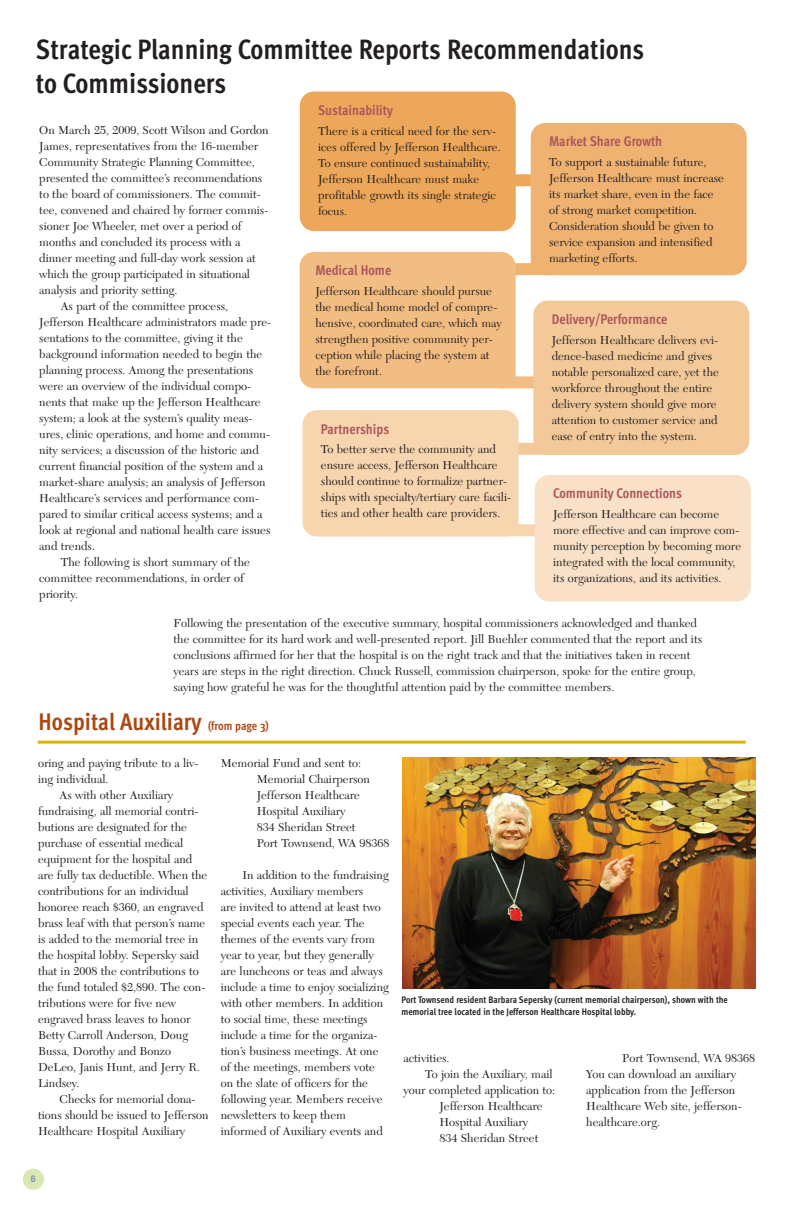
<style>
.page{position:relative;width:792px;height:1224px;background:#fff}
.page>*{position:absolute;margin:0;border:0;box-sizing:border-box;transform-origin:0 0}
.t1{font:700 28px/33.6px "Meta Cond";color:#231f20}
.t2{font:700 24px "Meta Cond";color:#ab4811}
.t3{font:700 14px "Meta Cond";color:#ac565b}
.t4{font:12px/16px "New Caledonia LT";color:#231f20}
.t5{font:700 9.5px/11.4px "Meta Cond";color:#231f20}
.t6{font:700 9px "Trade Gothic";color:#7b8cc6}
.s1{font-size:12px}
</style>
<div class="page">
<div style="left:23px;top:1169px;width:21px;height:21px;background:#d9e8b1;border-radius:50%"></div>
<hr style="left:38px;top:741px;width:708px;height:3px;background:#dfb507">
<img style="left:402px;top:758px;width:354px;height:231px">
<div style="left:300px;top:92px;width:216px;height:139px;background:#eda75b;border-radius:14px"></div>
<div style="left:508px;top:174px;width:28px;height:12px;background:#eda75b"></div>
<div style="left:504px;top:263px;width:41px;height:12px;background:#efb270"></div>
<div style="left:500px;top:376px;width:41px;height:12px;background:#f2bd83"></div>
<div style="left:507px;top:443px;width:41px;height:12px;background:#f4c999"></div>
<div style="left:502px;top:524px;width:42px;height:12px;background:#f7d5af"></div>
<div style="left:531px;top:123px;width:216px;height:152px;background:#efb270;border-radius:14px"></div>
<div style="left:300px;top:252px;width:216px;height:136px;background:#f2bd83;border-radius:14px"></div>
<div style="left:533px;top:301px;width:216px;height:154px;background:#f4c999;border-radius:14px"></div>
<div style="left:302px;top:410px;width:217px;height:127px;background:#f7d5af;border-radius:14px"></div>
<div style="left:535px;top:475px;width:216px;height:126px;background:#f9e0c6;border-radius:14px"></div>
<h1 class="t1" style="left:36px;top:35px;width:610px">Strategic Planning Committee Reports Recommendations to Commissioners</h1>
<p class="t4" style="left:39px;top:123px;width:231px">On March 25, 2009, Scott Wilson and Gordon</p>
<p class="t4" style="left:39px;top:139px;width:220px">James, representatives from the 16-member</p>
<p class="t4" style="left:39px;top:155px;width:217px">Community Strategic Planning Committee,</p>
<p class="t4" style="left:39px;top:171px;width:225px">presented the committee’s recommendations</p>
<p class="t4" style="left:39px;top:187px;width:223px">to the board of commissioners. The commit-</p>
<p class="t4" style="left:39px;top:203px;width:231px">tee, convened and chaired by former commis-</p>
<p class="t4" style="left:39px;top:219px;width:204px">sioner Joe Wheeler, met over a period of</p>
<p class="t4" style="left:39px;top:235px;width:203px">months and concluded its process with a</p>
<p class="t4" style="left:39px;top:251px;width:218px">dinner meeting and full-day work session at</p>
<p class="t4" style="left:39px;top:267px;width:212px">which the group participated in situational</p>
<p class="t4" style="left:39px;top:283px;width:140px">analysis and priority setting.</p>
<p class="t4" style="left:61px;top:299px;width:169px">As part of the committee process,</p>
<p class="t4" style="left:39px;top:315px;width:233px">Jefferson Healthcare administrators made pre-</p>
<p class="t4" style="left:39px;top:331px;width:205px">sentations to the committee, giving it the</p>
<p class="t4" style="left:39px;top:347px;width:225px">background information needed to begin the</p>
<p class="t4" style="left:39px;top:363px;width:216px">planning process. Among the presentations</p>
<p class="t4" style="left:39px;top:379px;width:213px">were an overview of the individual compo-</p>
<p class="t4" style="left:39px;top:395px;width:223px">nents that make up the Jefferson Healthcare</p>
<p class="t4" style="left:39px;top:411px;width:215px">system; a look at the system’s quality meas-</p>
<p class="t4" style="left:39px;top:427px;width:232px">ures, clinic operations, and home and commu-</p>
<p class="t4" style="left:39px;top:443px;width:221px">nity services; a discussion of the historic and</p>
<p class="t4" style="left:39px;top:459px;width:225px">current financial position of the system and a</p>
<p class="t4" style="left:39px;top:475px;width:228px">market-share analysis; an analysis of Jefferson</p>
<p class="t4" style="left:39px;top:491px;width:221px">Healthcare’s services and performance com-</p>
<p class="t4" style="left:39px;top:507px;width:225px">pared to similar critical access systems; and a</p>
<p class="t4" style="left:39px;top:523px;width:233px">look at regional and national health care issues</p>
<p class="t4" style="left:39px;top:539px;width:57px">and trends.</p>
<p class="t4" style="left:61px;top:555px;width:191px">The following is short summary of the</p>
<p class="t4" style="left:39px;top:571px;width:206px">committee recommendations, in order of</p>
<p class="t4" style="left:39px;top:587px;width:40px">priority.</p>
<p class="t3" style="left:318px;top:105px;width:76px">Sustainability</p>
<p class="t4" style="left:318px;top:124px;width:184px">There is a critical need for the serv&shy;ices offered by Jefferson Healthcare.<br>To ensure continued sustainability,<br>Jefferson Healthcare must make profitable growth its single strategic focus.</p>
<p class="t3" style="left:549px;top:136px;width:115px">Market Share Growth</p>
<p class="t4" style="left:549px;top:155px;width:176px">To support a sustainable future,<br>Jefferson Healthcare must increase its market share, even in the face of strong market competition.<br>Consideration should be given to service expansion and intensified marketing efforts.</p>
<p class="t3" style="left:315px;top:265px;width:78px">Medical Home</p>
<p class="t4" style="left:315px;top:284px;width:188px">Jefferson Healthcare should pursue the medical home model of compre&shy;hensive, coordinated care, which may strengthen positive community per&shy;ception while placing the system at the forefront.</p>
<p class="t3" style="left:552px;top:314px;width:117px">Delivery/Performance</p>
<p class="t4" style="left:552px;top:333px;width:169px">Jefferson Healthcare delivers evi&shy;dence-based medicine and gives notable personalized care, yet the workforce throughout the entire delivery system should give more attention to customer service and ease of entry into the system.</p>
<p class="t3" style="left:321px;top:423px;width:70px">Partnerships</p>
<p class="t4" style="left:321px;top:442px;width:192px">To better serve the community and ensure access, Jefferson Healthcare should continue to formalize partner&shy;ships with specialty/tertiary care facili&shy;ties and other health care providers.</p>
<p class="t3" style="left:553px;top:488px;width:130px">Community Connections</p>
<p class="t4" style="left:553px;top:507px;width:190px">Jefferson Healthcare can become more effective and can improve com&shy;munity perception by becoming more integrated with the local community, its organizations, and its activities.</p>
<p class="t4" style="left:174px;top:617px;width:530px">Following the presentation of the executive summary, hospital commissioners acknowledged and thanked the committee for its hard work and well-presented report. Jill Buehler commented that the report and its conclusions affirmed for her that the hospital is on the right track and that the initiatives taken in recent years are steps in the right direction. Chuck Russell, commission chairperson, spoke for the entire group, saying how grateful he was for the thoughtful attention paid by the committee members.</p>
<h2 class="t2" style="left:39px;top:713px;width:232px">Hospital Auxiliary <span class="s1">(from page 3)</span></h2>
<p class="t4" style="left:38px;top:756px;width:162px">oring and paying tribute to a liv-</p>
<p class="t4" style="left:38px;top:772px;width:72px">ing individual.</p>
<p class="t4" style="left:60px;top:788px;width:115px">As with other Auxiliary</p>
<p class="t4" style="left:38px;top:804px;width:162px">fundraising, all memorial contri-</p>
<p class="t4" style="left:38px;top:820px;width:150px">butions are designated for the</p>
<p class="t4" style="left:38px;top:836px;width:147px">purchase of essential medical</p>
<p class="t4" style="left:38px;top:852px;width:156px">equipment for the hospital and</p>
<p class="t4" style="left:38px;top:868px;width:171px">are fully tax deductible. When the</p>
<p class="t4" style="left:38px;top:884px;width:152px">contributions for an individual</p>
<p class="t4" style="left:38px;top:900px;width:167px">honoree reach $360, an engraved</p>
<p class="t4" style="left:38px;top:916px;width:169px">brass leaf with that person’s name</p>
<p class="t4" style="left:38px;top:932px;width:162px">is added to the memorial tree in</p>
<p class="t4" style="left:38px;top:948px;width:163px">the hospital lobby. Sepersky said</p>
<p class="t4" style="left:38px;top:964px;width:162px">that in 2008 the contributions to</p>
<p class="t4" style="left:38px;top:980px;width:169px">the fund totaled $2,890. The con-</p>
<p class="t4" style="left:38px;top:996px;width:140px">tributions were for five new</p>
<p class="t4" style="left:38px;top:1012px;width:154px">engraved brass leaves to honor</p>
<p class="t4" style="left:38px;top:1028px;width:152px">Betty Carroll Anderson, Doug</p>
<p class="t4" style="left:38px;top:1044px;width:135px">Bussa, Dorothy and Bonzo</p>
<p class="t4" style="left:38px;top:1060px;width:163px">DeLeo, Janis Hunt, and Jerry R.</p>
<p class="t4" style="left:38px;top:1076px;width:43px">Lindsey.</p>
<p class="t4" style="left:60px;top:1092px;width:137px">Checks for memorial dona-</p>
<p class="t4" style="left:38px;top:1108px;width:172px">tions should be issued to Jefferson</p>
<p class="t4" style="left:38px;top:1124px;width:149px">Healthcare Hospital Auxiliary</p>
<p class="t4" style="left:257px;top:756px;width:134px;text-indent:-36px">Memorial Fund and sent to:<br>Memorial Chairperson<br>Jefferson Healthcare<br>Hospital Auxiliary<br>834 Sheridan Street<br>Port Townsend, WA 98368</p>
<p class="t4" style="left:221px;top:868px;width:170px;text-indent:22px">In addition to the fundraising activities, Auxiliary members<br>are invited to attend at least two special events each year. The themes of the events vary from year to year, but they generally are luncheons or teas and always include a time to enjoy socializing with other members. In addition to social time, these meetings include a time for the organiza&shy;tion’s business meetings. At one of the meetings, members vote on the slate of officers for the following year. Members receive newsletters to keep them informed of Auxiliary events and</p>
<p class="t5" style="left:402px;top:995px;width:328px">Port Townsend resident Barbara Sepersky (current memorial chairperson), shown with the memorial tree located in the Jefferson Healthcare Hospital lobby.</p>
<p class="t4" style="left:404px;top:1051px;width:48px">activities.</p>
<p class="t4" style="left:425px;top:1067px;width:129px">To join the Auxiliary, mail</p>
<p class="t4" style="left:404px;top:1083px;width:153px">your completed application to:</p>
<p class="t4" style="left:440px;top:1099px;width:105px">Jefferson Healthcare</p>
<p class="t4" style="left:440px;top:1115px;width:90px">Hospital Auxiliary</p>
<p class="t4" style="left:440px;top:1131px;width:101px">834 Sheridan Street</p>
<p class="t4" style="left:586px;top:1051px;width:170px;text-indent:36px">Port Townsend, WA 98368<br>You can download an auxiliary application from the Jefferson<br>Healthcare Web site, jefferson&shy;healthcare.org.</p>
<p class="t6" style="left:31px;top:1176px;width:7px">6</p>
</div>
